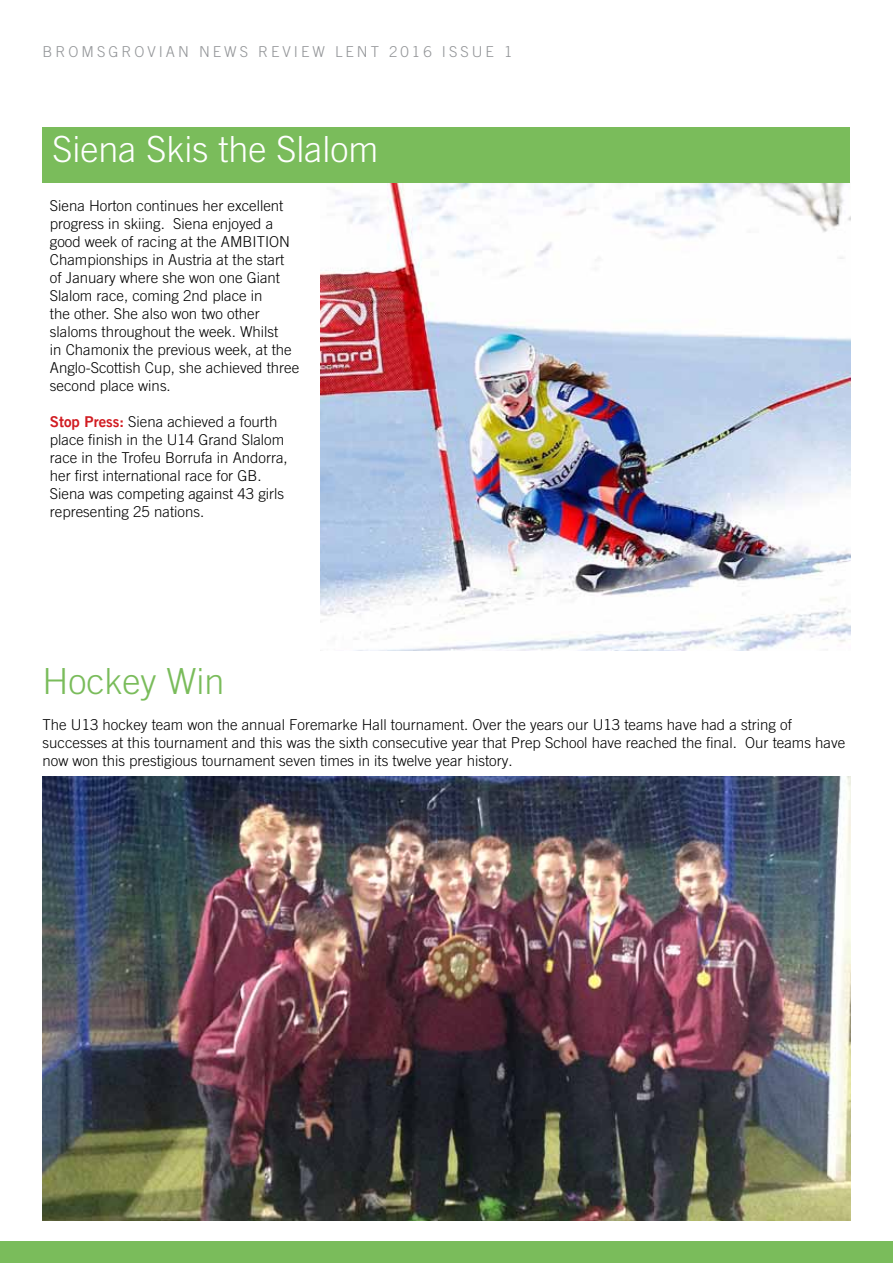
<style>
.page{position:relative;width:893px;height:1263px;background:#fff}
.page>*{position:absolute;margin:0;border:0;box-sizing:border-box;transform-origin:0 0}
.t1{font:300 36px "Trade Gothic LT Com";color:#fff}
.t2{font:300 36px "Trade Gothic LT Com";color:#7abc5b}
.t3{font:300 15px/18px "Trade Gothic LT Com";color:#000}
.t4{font:300 15px "Trade Gothic LT Com";letter-spacing:.2em;color:#939598}
.s1{font-family:"Trade Gothic LT Com Bd 2";font-weight:400;color:#d11c22}
</style>
<div class="page">
<div style="left:0;top:1242px;width:893px;height:21px;background:#7abc5b"></div>
<img style="left:320px;top:183px;width:530px;height:468px">
<img style="left:43px;top:776px;width:807px;height:444px">
<div style="left:43px;top:128px;width:807px;height:55px;background:#7abc5b"></div>
<p class="t4" style="left:43px;top:43px;width:471px">b rom sg ro via n news review l ent 2016 issue 1</p>
<h1 class="t1" style="left:53px;top:128px;width:328px">Siena Skis the Slalom</h1>
<p class="t3" style="left:50px;top:196px;width:251px">Siena Horton continues her excellent progress in skiing. Siena enjoyed a good week of racing at the AMBITI ON Championships in Austria at the start of January where she won one Giant Slalom race, coming 2nd place in<br>the other. She also won two other slaloms throughout the week. Whilst<br>in Chamonix the previous week, at the Anglo-Scottish Cup, she achieved three second place wins.</p>
<p class="t3" style="left:50px;top:412px;width:239px"><span class="s1">Stop Press:</span> Siena achieved a fourth place finish in the U14 Grand Slalom race in the Trofeu Borrufa in Andorra, her first international race for GB.<br>Siena was competing against 43 girls representing 25 nations.</p>
<h1 class="t2" style="left:43px;top:660px;width:183px">Hockey Win</h1>
<p class="t3" style="left:43px;top:716px;width:804px">The U13 hockey team won the annual Foremarke Hall tournament. Over the years our U13 teams have had a string of successes at this tournament and this was the sixth consecutive year that Prep School have reached the final. Our teams have now won this prestigious tournament seven times in its twelve year history.</p>
</div>
